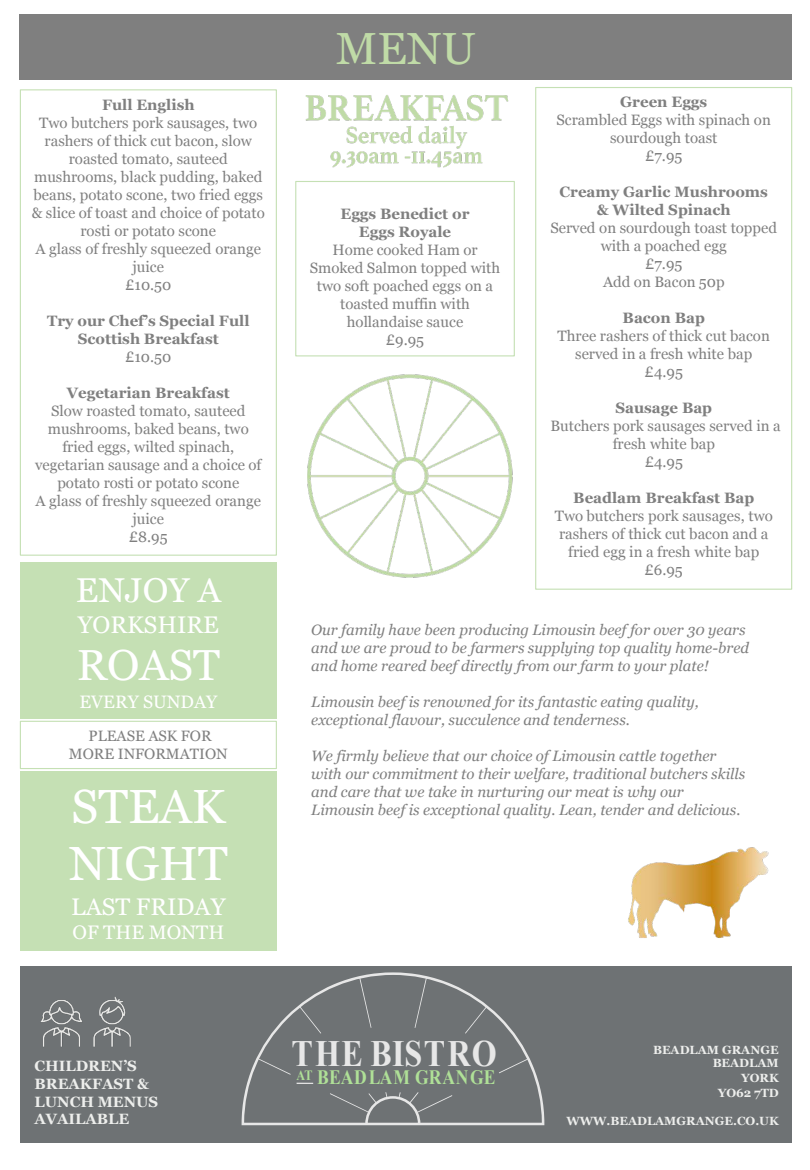
<style>
.page{position:relative;width:810px;height:1170px;background:#fff}
.page>*{position:absolute;margin:0;border:0;box-sizing:border-box;transform-origin:0 0}
.t1{font:48px/57.6px "Georgia";color:#fff}
.t2{font:45px "Georgia";color:#c0dba7}
.t3{font:43.5px "Georgia";color:#fff}
.t4{font:700 37.2px "Times New Roman";letter-spacing:.04em;color:#e7e7e7;scale:.87 1}
.t5{font:34.5px "Georgia";color:#fff}
.t6{font:24px "Georgia";color:#fff}
.t7{font:700 20.4px "Times New Roman";letter-spacing:.04em;color:#afe097;scale:.86 1}
.t8{font:19.5px "Georgia";color:#fff}
.t9{font:18px "Georgia";color:#fff}
.t10{font:15px/18px "Georgia";color:#7f7f7f;text-align:center}
.t11{font:italic 15px/18px "Georgia";color:#7f7f7f}
.t12{font:700 15px/18px "Georgia";color:#7f7f7f;text-align:center}
.t13{font:700 14.85px/17.9px "Georgia";color:#edeeec}
.t14{font:700 11.85px/14.4px "Georgia";color:#edeeec;text-align:right}
</style>
<div class="page">
<img style="left:295px;top:356px;width:220px;height:222px">
<div style="left:20px;top:89px;width:257px;height:467px;border:1px solid #c5e0b4"></div>
<div style="left:295px;top:181px;width:220px;height:175px;border:1px solid #c5e0b4"></div>
<div style="left:535px;top:87px;width:257px;height:503px;border:1px solid #c5e0b4"></div>
<img style="left:628px;top:847px;width:141px;height:91px">
<div style="left:20px;top:563px;width:257px;height:156px;background:#c5e0b4"></div>
<div style="left:20px;top:771px;width:257px;height:180px;background:#c5e0b4"></div>
<div style="left:20px;top:721px;width:257px;height:48px;border:1px solid #c5e0b4"></div>
<div style="left:20px;top:966px;width:772px;height:176px;background:#6e7274"></div>
<img style="left:95px;top:996px;width:36px;height:51px">
<img style="left:40px;top:1000px;width:55px;height:47px">
<svg style="left:242px;top:972px;width:302px;height:153px"></svg>
<svg style="left:330px;top:1092px;width:122px;height:32px"></svg>
<svg style="left:297px;top:1083px;width:16px;height:1px"></svg>
<div style="left:20px;top:15px;width:772px;height:65px;background:#7f7f7f"></div>
<img style="left:305px;top:94px;width:204px;height:74px">
<p class="t12" style="left:102px;top:97px;width:94px">Full English</p>
<p class="t10" style="left:32px;top:115px;width:235px">Two butchers pork sausages, two rashers of thick cut bacon, slow roasted tomato, sauteed mushrooms, black pudding, baked beans, potato scone, two fried eggs &amp; slice of toast and choice of potato rosti or potato scone<br>A glass of freshly squeezed orange juice<br>£10.50</p>
<p class="t12" style="left:47px;top:313px;width:204px">Try our Chef’s Special Full<br>Scottish Breakfast</p>
<p class="t10" style="left:125px;top:349px;width:48px">£10.50</p>
<p class="t12" style="left:67px;top:385px;width:165px">Vegetarian Breakfast</p>
<p class="t10" style="left:35px;top:403px;width:228px">Slow roasted tomato, sauteed mushrooms, baked beans, two fried eggs, wilted spinach, vegetarian sausage and a choice of potato rosti or potato scone<br>A glass of freshly squeezed orange juice<br>£8.95</p>
<h3 class="t5" style="left:76px;top:575px;width:147px">ENJOY A</h3>
<h3 class="t6" style="left:78px;top:615px;width:143px">YORKSHIRE</h3>
<h3 class="t3" style="left:77px;top:648px;width:145px">ROAST</h3>
<p class="t9" style="left:80px;top:694px;width:139px">EVERY SUNDAY</p>
<p class="t10" style="left:69px;top:728px;width:160px">PLEASE ASK FOR<br>MORE INFORMATION</p>
<h1 class="t1" style="left:69px;top:781px;width:161px">STEAK<br>NIGHT</h1>
<h3 class="t6" style="left:71px;top:897px;width:156px">LAST FRIDAY</h3>
<h3 class="t8" style="left:73px;top:925px;width:153px">OF THE MONTH</h3>
<h2 class="t2" style="left:336px;top:30px;width:141px">MENU</h2>
<p class="t12" style="left:341px;top:206px;width:131px">Eggs Benedict or<br>Eggs Royale</p>
<p class="t10" style="left:310px;top:242px;width:192px">Home cooked Ham or<br>Smoked Salmon topped with two soft poached eggs on a toasted muffin with hollandaise sauce<br>£9.95</p>
<p class="t12" style="left:620px;top:94px;width:89px">Green Eggs</p>
<p class="t10" style="left:557px;top:112px;width:216px">Scrambled Eggs with spinach on sourdough toast<br>£7.95</p>
<p class="t12" style="left:560px;top:184px;width:210px">Creamy Garlic Mushrooms &amp; Wilted Spinach</p>
<p class="t10" style="left:550px;top:220px;width:228px">Served on sourdough toast topped with a poached egg<br>£7.95<br>Add on Bacon 50p</p>
<p class="t12" style="left:623px;top:310px;width:84px">Bacon Bap</p>
<p class="t10" style="left:558px;top:328px;width:214px">Three rashers of thick cut bacon served in a fresh white bap £4.95</p>
<p class="t12" style="left:615px;top:400px;width:98px">Sausage Bap</p>
<p class="t10" style="left:550px;top:418px;width:232px">Butchers pork sausages served in a fresh white bap<br>£4.95</p>
<p class="t12" style="left:573px;top:490px;width:183px">Beadlam Breakfast Bap</p>
<p class="t10" style="left:555px;top:508px;width:220px">Two butchers pork sausages, two rashers of thick cut bacon and a fried egg in a fresh white bap £6.95</p>
<p class="t11" style="left:311px;top:622px;width:439px">Our family have been producing Limousin beef for over 30 years and we are proud to be farmers supplying top quality home-bred and home reared beef directly from our farm to your plate!</p>
<p class="t11" style="left:311px;top:694px;width:389px">Limousin beef is renowned for its fantastic eating quality, exceptional flavour, succulence and tenderness.</p>
<p class="t11" style="left:311px;top:748px;width:435px">We firmly believe that our choice of Limousin cattle together with our commitment to their welfare, traditional butchers skills and care that we take in nurturing our meat is why our Limousin beef is exceptional quality. Lean, tender and delicious.</p>
<p class="t13" style="left:35px;top:1058px;width:125px">CHILDREN’S<br>BREAKFAST &amp;<br>LUNCH MENUS<br>AVAILABLE</p>
<h3 class="t4" style="left:291px;top:1031px;width:238px">THE BISTRO</h3>
<h3 class="t7" style="left:297px;top:1065px;width:233px"><sup>AT</sup> BEADLAM GRANGE</h3>
<p class="t14" style="left:653px;top:1043px;width:127px">BEADLAM GRANGE<br>BEADLAM<br>YORK<br>YO62 7TD</p>
<p class="t14" style="left:566px;top:1115px;width:214px">WWW.BEADLAMGRANGE.CO.UK</p>
</div>
